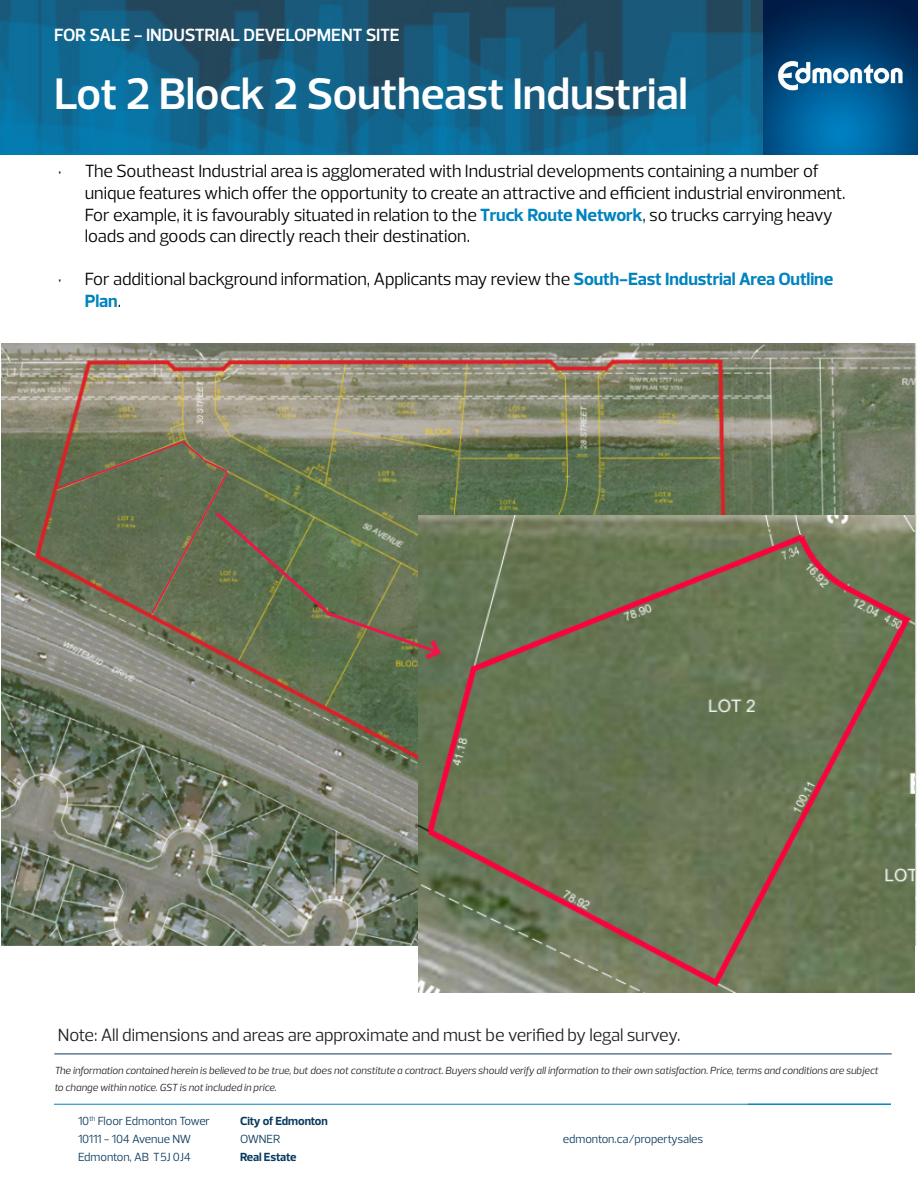
<style>
.page{position:relative;width:918px;height:1188px;background:#fff}
.page>*{position:absolute;margin:0;border:0;box-sizing:border-box;transform-origin:0 0}
.t1{font:600 45px "Prelo";letter-spacing:-.005em;color:#fff}
.t2{font:18px/21.6px "Prelo";letter-spacing:-.005em;color:#000}
.t3{font:18px "Prelo";letter-spacing:-.01em;color:#231f20}
.t4{font:600 18px "Prelo";letter-spacing:-.015em;color:#fff}
.t5{font:12px/18px "Prelo";letter-spacing:-.005em;color:#093a5f}
.t6{font:700 12px/18px "Prelo";letter-spacing:-.015em;color:#093a5f}
.LINE_BREAK{font:italic 10.5px/16.5px "Prelo";letter-spacing:-.005em;color:#231f20}
.s1{font-weight:700;color:#0083bf}
.s2{font-weight:400}
</style>
<div class="page">
<img style="left:0;top:0;width:764px;height:154px">
<img style="left:764px;top:0;width:154px;height:154px">
<hr style="left:54px;top:1104px;width:837px;height:1px;background:#0083bf">
<hr style="left:54px;top:1054px;width:838px;height:1px;background:#093a5f">
<img style="left:1px;top:343px;width:916px;height:602px">
<img style="left:418px;top:516px;width:497px;height:477px">
<svg style="left:55px;top:439px;width:389px;height:224px;background:#697254"></svg>
<p class="t4" style="left:54px;top:24px;width:347px">FOR SALE - INDUSTRIAL DEVEL PMEN SITE</p>
<p class="t4" style="left:58px;top:24px;width:318px">FOR SALE - COMMERCIAL OPPORTUNITY</p>
<p class="t1" style="left:54px;top:68px;width:636px">Lot 2 Block 2 Southeast Industrial</p>
<p class="t2" style="left:85px;top:160px;width:762px;text-indent:-27px">• The Southeast Industrial area is agglomerated with Industrial developments containing a number of unique features which offer the opportunity to create an attractive and efficient industrial environment.<br>For example, it is favourably situated in relation to the <span class="s1">Truck Route Network</span>, so trucks carrying heavy loads and goods can directly reach their destination.</p>
<p class="t2" style="left:85px;top:268px;width:750px;text-indent:-27px">• For additional background information, Applicants may review the <span class="s1">South-East Industrial Area Outline<br>Plan</span>.</p>
<p class="t3" style="left:58px;top:1025px;width:624px">Note: All dimensions and areas are approximate and must be verified by legal survey.</p>
<p class="LINE_BREAK" style="left:54px;top:1062px;width:826px">The information contained herein is believed to be true, but does not constitute a contract. Buyers should verify all information to their own satisfaction. Price, terms and conditions are subject to change within notice. GST is not included in price.</p>
<p class="t5" style="left:78px;top:1112px;width:134px">10<sup>th</sup> Floor Edmonton Tower<br>10111 - 104 Avenue NW<br>Edmonton, AB T5J 0J4</p>
<p class="t6" style="left:240px;top:1112px;width:89px">City of Edmonton<br><span class="s2">OWNER<br></span>Real Estate</p>
<p class="t5" style="left:563px;top:1130px;width:142px">edmonton.ca/propertysales</p>
</div>
